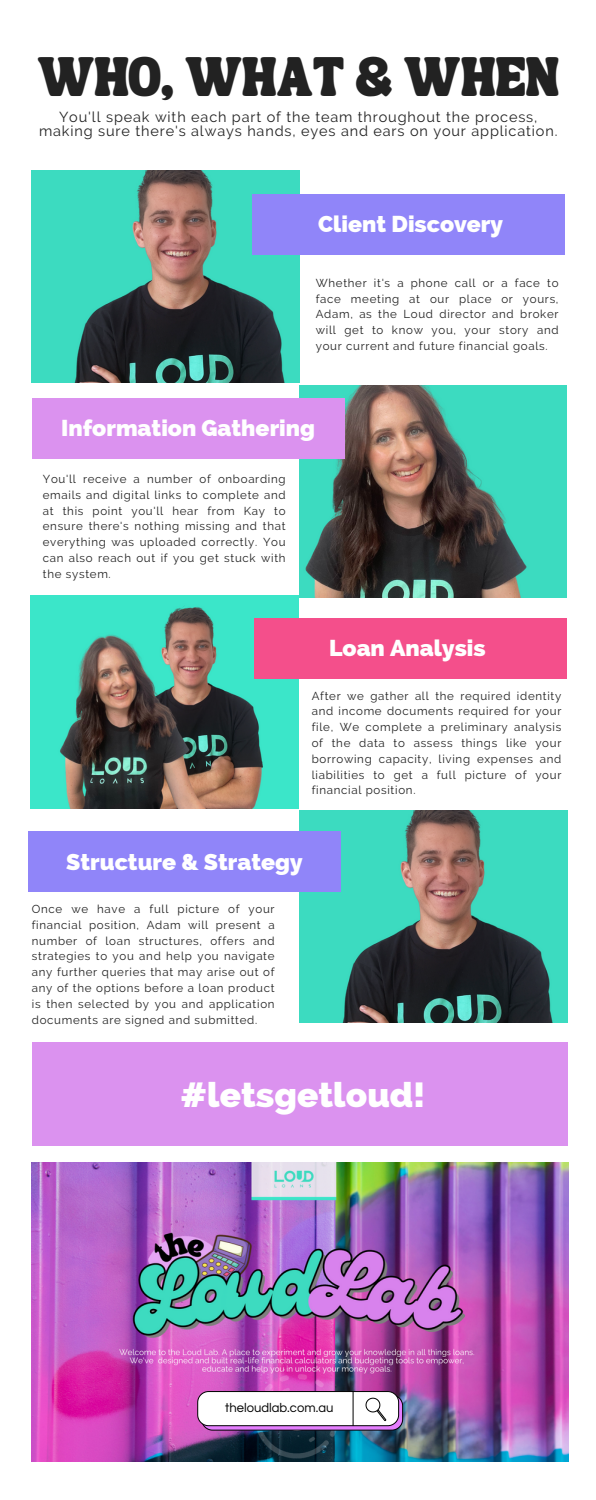
<style>
.page{position:relative;width:596px;height:1500px;background:#fff}
.page>*{position:absolute;margin:0;border:0;box-sizing:border-box;transform-origin:0 0}
.t1{font:800 34.9px "Raleway";color:#fff}
.t2{font:27px "TANSONGBIRD";letter-spacing:.01em;color:#222}
.t3{font:800 23px "Raleway";color:#fff}
.t4{font:14.5px/14.3px "Raleway";letter-spacing:.06em;color:#222;text-align:center}
.t5{font:13px "Questrial";color:#000}
.t6{font:11.5px/15.8px "Raleway";letter-spacing:.06em;color:#222;text-align:justify}
</style>
<div class="page">
<img style="left:32px;top:171px;width:267px;height:212px">
<img style="left:299px;top:385px;width:267px;height:212px">
<img style="left:31px;top:596px;width:267px;height:212px">
<div style="left:252px;top:194px;width:312px;height:60px;background:#9085f9"></div>
<div style="left:32px;top:399px;width:312px;height:60px;background:#db92ef"></div>
<div style="left:254px;top:618px;width:312px;height:60px;background:#f44f8b"></div>
<img style="left:299px;top:810px;width:268px;height:213px">
<img style="left:32px;top:1162px;width:536px;height:299px">
<div style="left:28px;top:831px;width:312px;height:60px;background:#9085f9"></div>
<div style="left:32px;top:1043px;width:535px;height:103px;background:#db92ef"></div>
<svg style="left:197px;top:1391px;width:206px;height:39px"></svg>
<p class="t2" style="left:37px;top:71px;width:523px">WHO, WHAT &amp; WHEN</p>
<p class="t4" style="left:39px;top:110px;width:519px">You'll speak with each part of the team throughout the process, making sure there's always hands, eyes and ears on your application.</p>
<p class="t3" style="left:318px;top:210px;width:186px">Client Discovery</p>
<p class="t6" style="left:316px;top:275px;width:244px">Whether it's a phone call or a face to face meeting at our place or yours, Adam, as the Loud director and broker will get to know you, your story and your current and future financial goals.</p>
<p class="t3" style="left:61px;top:414px;width:255px">Information Gathering</p>
<p class="t6" style="left:43px;top:471px;width:244px">You'll receive a number of onboarding emails and digital links to complete and at this point you'll hear from Kay to ensure there's nothing missing and that everything was uploaded correctly. You can also reach out if you get stuck with the system.</p>
<p class="t3" style="left:329px;top:634px;width:158px">Loan Analysis</p>
<p class="t6" style="left:311px;top:688px;width:251px">After we gather all the required identity and income documents required for your file, We complete a preliminary analysis of the data to assess things like your borrowing capacity, living expenses and liabilities to get a full picture of your financial position.</p>
<p class="t3" style="left:66px;top:848px;width:238px">Structure &amp; Strategy</p>
<p class="t6" style="left:32px;top:901px;width:244px">Once we have a full picture of your financial position, Adam will present a number of loan structures, offers and strategies to you and help you navigate any further queries that may arise out of any of the options before a loan product is then selected by you and application documents are signed and submitted.</p>
<p class="t1" style="left:180px;top:1074px;width:246px">#letsgetloud!</p>
<p class="t5" style="left:225px;top:1402px;width:110px">theloudlab.com.au</p>
</div>
